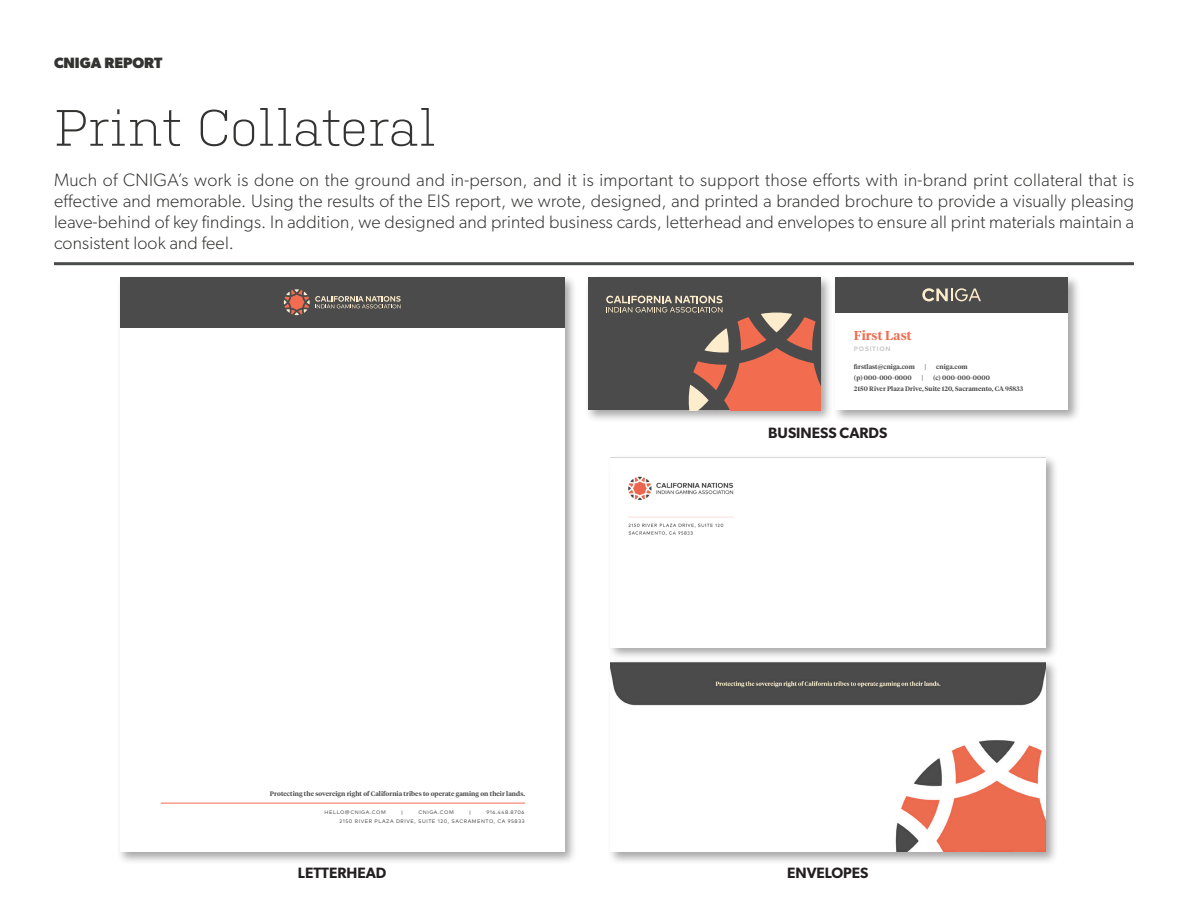
<style>
.page{position:relative;width:1188px;height:918px;background:#fff}
.page>*{position:absolute;margin:0;border:0;box-sizing:border-box;transform-origin:0 0}
.t1{font:300 51px "Kulturista";color:#333432}
.t2{font:300 18px/21px "Gibson";letter-spacing:.01em;color:#333432;text-align:justify}
.t3{font:600 15px "Gibson";color:#231f20}
.t4{font:700 15px "Gibson";color:#333432}
.t5{font:600 12.9px "Tiempos Headline";letter-spacing:.01em;color:#f26c50}
.t6{font:600 6.6px "Tiempos Headline";letter-spacing:.01em;color:#4b4b4b}
.t7{font:600 6.45px/11.1px "Tiempos Headline";letter-spacing:.01em;color:#4b4b4b}
.t8{font:700 6.45px "Mark Pro";letter-spacing:.1em;color:#c8c7c7}
.t9{font:5.1px/8.7px "Mark Pro";letter-spacing:.1em;color:#4b4b4b;text-align:right}
</style>
<div class="page">
<hr style="left:54px;top:262px;width:1080px;height:3px;background:#4a4b4b">
<div style="left:584px;top:274px;width:249px;height:149px;background:#231f20;opacity:.4"></div>
<div style="left:588px;top:277px;width:232px;height:133px;background:#4b4b4b"></div>
<svg style="left:606px;top:296px;width:214px;height:114px"></svg>
<div style="left:832px;top:274px;width:249px;height:149px;background:#231f20;opacity:.4"></div>
<div style="left:835px;top:277px;width:233px;height:133px;background:#fff"></div>
<div style="left:835px;top:277px;width:233px;height:36px;background:#4b4b4b"></div>
<svg style="left:922px;top:288px;width:59px;height:13px"></svg>
<div style="left:117px;top:274px;width:460px;height:591px;background:#231f20;opacity:.4"></div>
<div style="left:120px;top:277px;width:444px;height:575px;background:#fff"></div>
<hr style="left:161px;top:803px;width:364px;height:1px;background:#f26c50">
<div style="left:120px;top:277px;width:444px;height:50px;background:#4b4b4b"></div>
<svg style="left:284px;top:289px;width:117px;height:26px"></svg>
<div style="left:607px;top:454px;width:451px;height:207px;background:#231f20;opacity:.4"></div>
<img style="left:610px;top:458px;width:435px;height:190px">
<div style="left:607px;top:659px;width:451px;height:206px;background:#231f20;opacity:.4"></div>
<img style="left:610px;top:662px;width:435px;height:190px">
<p class="t4" style="left:54px;top:54px;width:110px">CNIGA REPORT</p>
<p class="t1" style="left:54px;top:91px;width:384px">Print Collateral</p>
<p class="t2" style="left:54px;top:169px;width:1082px">Much of CNIGA’s work is done on the ground and in-person, and it is important to support those efforts with in-brand print collateral that is effective and memorable. Using the results of the EIS report, we wrote, designed, and printed a branded brochure to provide a visually pleasing leave-behind of key findings. In addition, we designed and printed business cards, letterhead and envelopes to ensure all print materials maintain a consistent look and feel.</p>
<p class="t5" style="left:854px;top:327px;width:59px">First Last</p>
<p class="t8" style="left:854px;top:344px;width:38px">POSITION</p>
<p class="t7" style="left:854px;top:361px;width:62px">firstlast@cniga.com</p>
<p class="t7" style="left:925px;top:361px;width:3px">|</p>
<p class="t7" style="left:936px;top:361px;width:33px">cniga.com</p>
<p class="t7" style="left:854px;top:372px;width:59px">(p) 000-000-0000</p>
<p class="t7" style="left:922px;top:372px;width:3px">|</p>
<p class="t7" style="left:854px;top:372px;width:171px;text-indent:79px">(c) 000-000-0000<br>2150 River Plaza Drive, Suite 120, Sacramento, CA 95833</p>
<p class="t6" style="left:270px;top:789px;width:257px">Protecting the sovereign right of California tribes to operate gaming on their lands.</p>
<p class="t9" style="left:325px;top:807px;width:63px">HELLO@CNIGA.COM</p>
<p class="t9" style="left:401px;top:807px;width:3px">|</p>
<p class="t9" style="left:418px;top:807px;width:37px">CNIGA.COM</p>
<p class="t9" style="left:469px;top:807px;width:3px">|</p>
<p class="t9" style="left:339px;top:807px;width:187px">916.448.8706<br>2150 RIVER PLAZA DRIVE, SUITE 120, SACRAMENTO, CA 95833</p>
<p class="t3" style="left:768px;top:424px;width:121px">BUSINESS CARDS</p>
<p class="t3" style="left:298px;top:864px;width:90px">LETTERHEAD</p>
<p class="t3" style="left:787px;top:864px;width:83px">ENVELOPES</p>
</div>
